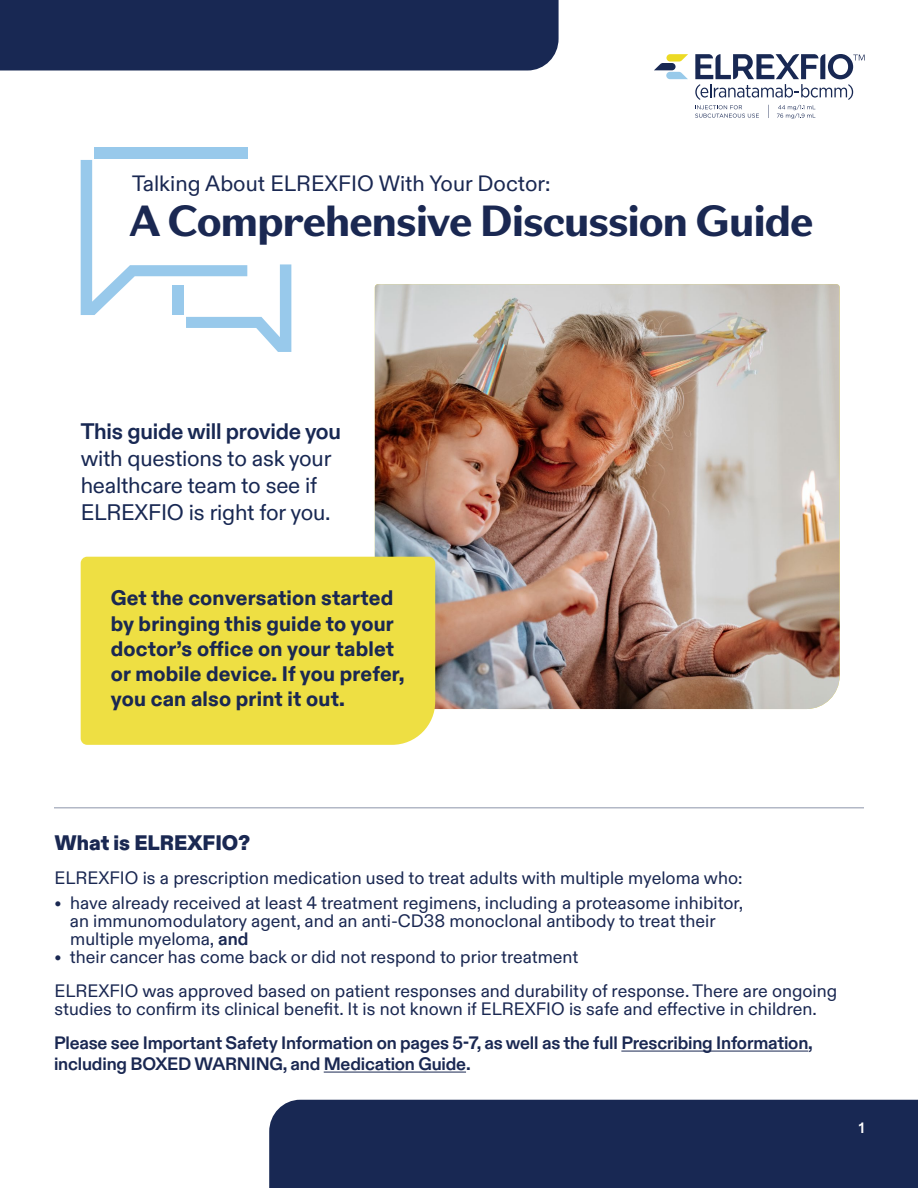
<style>
.page{position:relative;width:918px;height:1188px;background:#fff}
.page>*{position:absolute;margin:0;border:0;box-sizing:border-box;transform-origin:0 0}
.t1{font:700 43.5px "Pfizer Tomorrow";color:#1a2852}
.t2{font:22.5px/27px "Pfizer Diatype";letter-spacing:-.01em;color:#182853}
.t3{font:700 22.5px "Pfizer Diatype";letter-spacing:-.01em;color:#182853}
.t4{font:22.2px "Pfizer Diatype";color:#1a2852}
.t5{font:800 21px/25.2px "Pfizer Diatype";letter-spacing:.01em;color:#1a2852}
.t6{font:900 21px "Pfizer Diatype";color:#1a2852}
.t7{font:18px/18px "Pfizer Diatype";color:#1a2852}
.t8{font:700 18px/21px "Pfizer Diatype";letter-spacing:-.01em;color:#1a2852}
.t9{font:700 15px "Pfizer Diatype";color:#fff}
.s1{font-weight:700}
</style>
<div class="page">
<img style="left:375px;top:284px;width:465px;height:425px">
<div style="left:269px;top:1100px;width:649px;height:88px;background:#182853"></div>
<div style="left:0;top:0;width:559px;height:71px;background:#182853"></div>
<div style="left:94px;top:147px;width:153px;height:11px;background:#98c9eb"></div>
<svg style="left:81px;top:160px;width:210px;height:192px"></svg>
<div style="left:173px;top:285px;width:11px;height:30px;background:#98c9eb"></div>
<hr style="left:54px;top:807px;width:810px;height:1px;background:#182853">
<div style="left:81px;top:557px;width:354px;height:188px;background:#eedf43"></div>
<svg style="left:654px;top:54px;width:34px;height:25px"></svg>
<svg style="left:695px;top:54px;width:170px;height:65px"></svg>
<hr style="left:621px;top:1051px;width:187px;height:1px;background:#1a2852">
<hr style="left:324px;top:1072px;width:142px;height:1px;background:#1a2852">
<p class="t4" style="left:132px;top:171px;width:420px">Talking About ELREXFIO With Your Doctor:</p>
<h1 class="t1" style="left:130px;top:192px;width:684px">A Comprehensive Discussion Guide</h1>
<p class="t3" style="left:81px;top:418px;width:262px">This guide will provide you</p>
<p class="t2" style="left:81px;top:445px;width:252px">with questions to ask your healthcare team to see if<br>ELREXFIO is right for you.</p>
<p class="t5" style="left:111px;top:587px;width:295px">Get the conversation started by bringing this guide to your doctor’s office on your tablet or mobile device. If you prefer, you can also print it out.</p>
<p class="t6" style="left:55px;top:831px;width:197px">What is ELREXFIO?</p>
<p class="t7" style="left:55px;top:870px;width:689px">ELREXFIO is a prescription medication used to treat adults with multiple myeloma who:</p>
<p class="t7" style="left:70px;top:894px;width:675px;text-indent:-15px">• have already received at least 4 treatment regimens, including a proteasome inhibitor, an immunomodulatory agent, and an anti-CD38 monoclonal antibody to treat their multiple myeloma, <span class="s1">and</span></p>
<p class="t7" style="left:55px;top:940px;width:784px;line-height:33.8px">• their cancer has come back or did not respond to prior treatment<br>ELREXFIO was approved based on patient responses and durability of response. There are ongoing</p>
<p class="t7" style="left:55px;top:1000px;width:764px">studies to confirm its clinical benefit. It is not known if ELREXFIO is safe and effective in children.</p>
<p class="t8" style="left:54px;top:1033px;width:760px">Please see Important Safety Information on pages 5-7, as well as the full Prescribing Information, including BOXED WARNING, and Medication Guide.</p>
<p class="t9" style="left:859px;top:1120px;width:7px">1</p>
</div>
